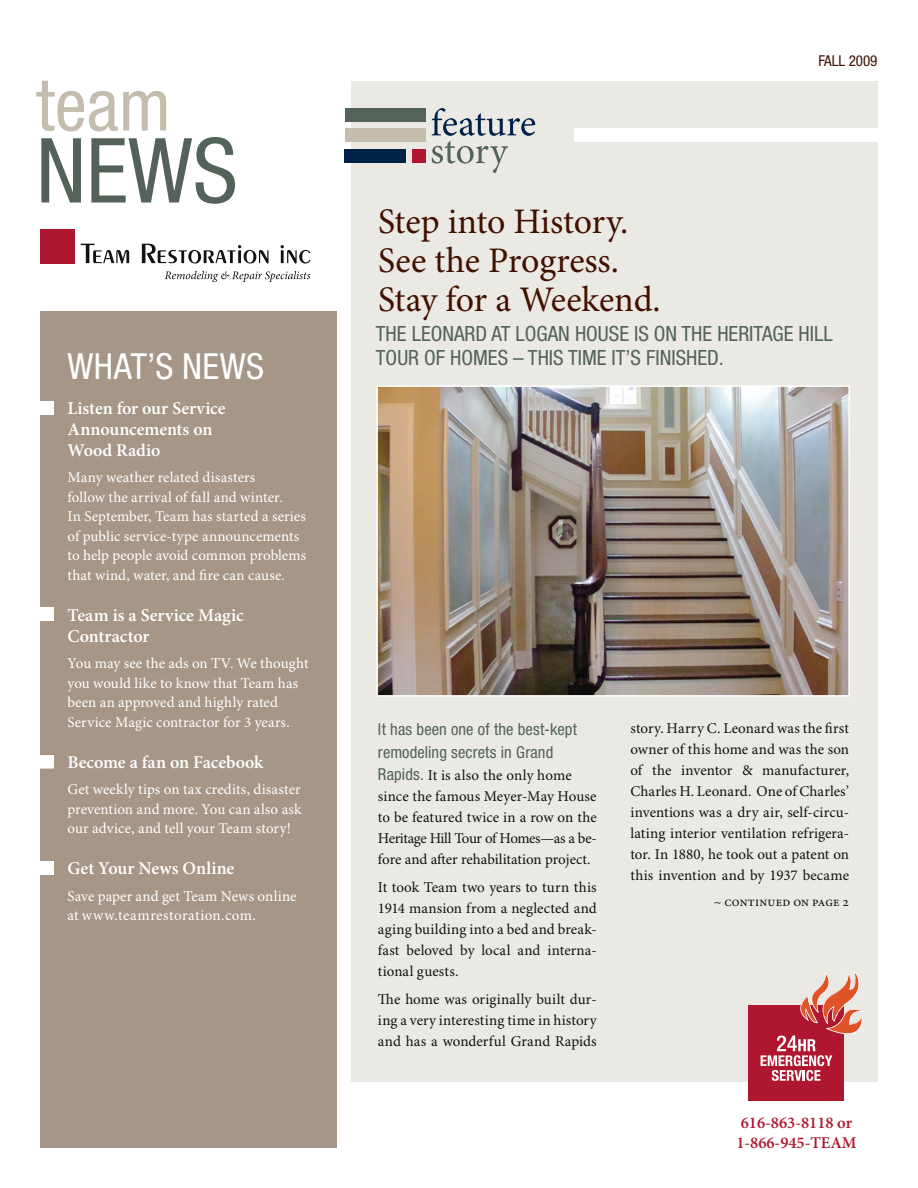
<style>
.page{position:relative;width:918px;height:1188px;background:#fff}
.page>*{position:absolute;margin:0;border:0;box-sizing:border-box;transform-origin:0 0}
.t1{font:condensed 90px "Helvetica Neue";color:#53635a}
.t2{font:condensed 72px "Helvetica Neue";color:#c4bdae}
.t3{font:36px/39px "Minion Pro";letter-spacing:-.005em;color:#411100}
.t4{font:condensed 36px "Helvetica Neue";letter-spacing:.01em;color:#fff}
.t5{font:condensed 21px/24px "Helvetica Neue";color:#53635a}
.t6{font:600 18px/21px "Minion Pro";color:#fff}
.t7{font:condensed 16.5px/22.5px "Helvetica Neue";letter-spacing:.005em;color:#53635a}
.t8{font:600 16.5px/19.8px "Minion Pro";color:#af1730}
.t9{font:15px/21px "Minion Pro";color:#121212;text-align:justify}
.t10{font:15px/19.5px "Minion Pro";letter-spacing:.005em;color:#fff}
.t11{font:condensed 15px "Helvetica Neue";color:#411100}
.t12{font:13.5px "Minion Pro";color:#121212}
.s1{font-family:"Helvetica Neue";font-stretch:condensed;font-size:16.5px;color:#53635a}
</style>
<div class="page">
<div style="left:351px;top:81px;width:527px;height:1001px;background:#ebe9e3"></div>
<div style="left:345px;top:129px;width:81px;height:13px;background:#c4bdae"></div>
<div style="left:345px;top:108px;width:81px;height:14px;background:#53635a"></div>
<div style="left:345px;top:149px;width:61px;height:14px;background:#002249"></div>
<div style="left:412px;top:149px;width:14px;height:14px;background:#af1730"></div>
<div style="left:40px;top:311px;width:297px;height:836px;background:#a59687"></div>
<svg style="left:81px;top:244px;width:48px;height:20px"></svg>
<svg style="left:142px;top:244px;width:127px;height:20px"></svg>
<svg style="left:281px;top:245px;width:29px;height:19px"></svg>
<svg style="left:165px;top:271px;width:145px;height:11px"></svg>
<div style="left:40px;top:230px;width:35px;height:34px;background:#af1730"></div>
<div style="left:27px;top:401px;width:27px;height:14px;background:#fff"></div>
<div style="left:27px;top:608px;width:27px;height:13px;background:#fff"></div>
<div style="left:27px;top:861px;width:27px;height:14px;background:#fff"></div>
<svg style="left:432px;top:108px;width:103px;height:65px"></svg>
<div style="left:574px;top:129px;width:337px;height:13px;background:#fff"></div>
<div style="left:749px;top:1005px;width:95px;height:96px;background:#af1730"></div>
<svg style="left:761px;top:971px;width:103px;height:110px"></svg>
<div style="left:27px;top:755px;width:27px;height:14px;background:#fff"></div>
<img style="left:378px;top:387px;width:470px;height:308px">
<div style="left:376px;top:385px;width:474px;height:312px;border:1px solid #fff"></div>
<h2 class="t2" style="left:36px;top:63px;width:136px">team</h2>
<h1 class="t1" style="left:36px;top:119px;width:203px">NEWS</h1>
<h3 class="t4" style="left:67px;top:346px;width:198px">WHAT’S NEWS</h3>
<p class="t6" style="left:67px;top:398px;width:160px">Listen for our Service<br>Announcements on<br>Wood Radio</p>
<p class="t10" style="left:67px;top:468px;width:240px">Many weather related disasters<br>follow the arrival of fall and winter.<br>In September, Team has started a series of public service-type announcements to help people avoid common problems that wind, water, and fire can cause.</p>
<p class="t6" style="left:67px;top:605px;width:178px">Team is a Service Magic<br>Contractor</p>
<p class="t10" style="left:67px;top:654px;width:243px">You may see the ads on TV. We thought you would like to know that Team has been an approved and highly rated Service Magic contractor for 3 years.</p>
<p class="t6" style="left:67px;top:752px;width:197px">Become a fan on Facebook</p>
<p class="t10" style="left:67px;top:780px;width:236px;text-align:justify">Get weekly tips on tax credits, disaster prevention and more. You can also ask our advice, and tell your Team story!</p>
<p class="t6" style="left:67px;top:859px;width:168px">Get Your News Online</p>
<p class="t10" style="left:67px;top:887px;width:231px">Save paper and get Team News online at www.teamrestoration.com.</p>
<p class="t11" style="left:818px;top:52px;width:61px">FALL 2009</p>
<h3 class="t3" style="left:378px;top:203px;width:284px">Step into History.<br>See the Progress.<br>Stay for a Weekend.</h3>
<h3 class="t5" style="left:376px;top:322px;width:458px">THE LEONARD AT LOGAN HOUSE IS ON THE HERITAGE HILL<br>TOUR OF HOMES – THIS TIME IT’S FINISHED.</h3>
<p class="t7" style="left:378px;top:718px;width:201px">It has been one of the best-kept remodeling secrets in Grand</p>
<p class="t9" style="left:378px;top:766px;width:220px;text-align:left"><span class="s1">Rapids.</span> It is also the only home since the famous Meyer-May House to be featured twice in a row on the Heritage Hill Tour of Homes—as a be&shy;fore and after rehabilitation project.</p>
<p class="t9" style="left:378px;top:877px;width:220px">It took Team two years to turn this 1914 mansion from a neglected and aging building into a bed and break&shy;fast beloved by local and interna&shy;tional guests.</p>
<p class="t9" style="left:378px;top:989px;width:220px">The home was originally built dur&shy;ing a very interesting time in history and has a wonderful Grand Rapids</p>
<p class="t9" style="left:630px;top:718px;width:220px">story. Harry C. Leonard was the first owner of this home and was the son of the inventor &amp; manufacturer, Charles H. Leonard. One of Charles’ inventions was a dry air, self-circu&shy;lating interior ventilation refrigera&shy;tor. In 1880, he took out a patent on this invention and by 1937 became</p>
<p class="t12" style="left:714px;top:894px;width:137px">~ continued on page 2</p>
<p class="t8" style="left:736px;top:1113px;width:122px">616-863-8118 or<br>1-866-945-TEAM</p>
</div>
